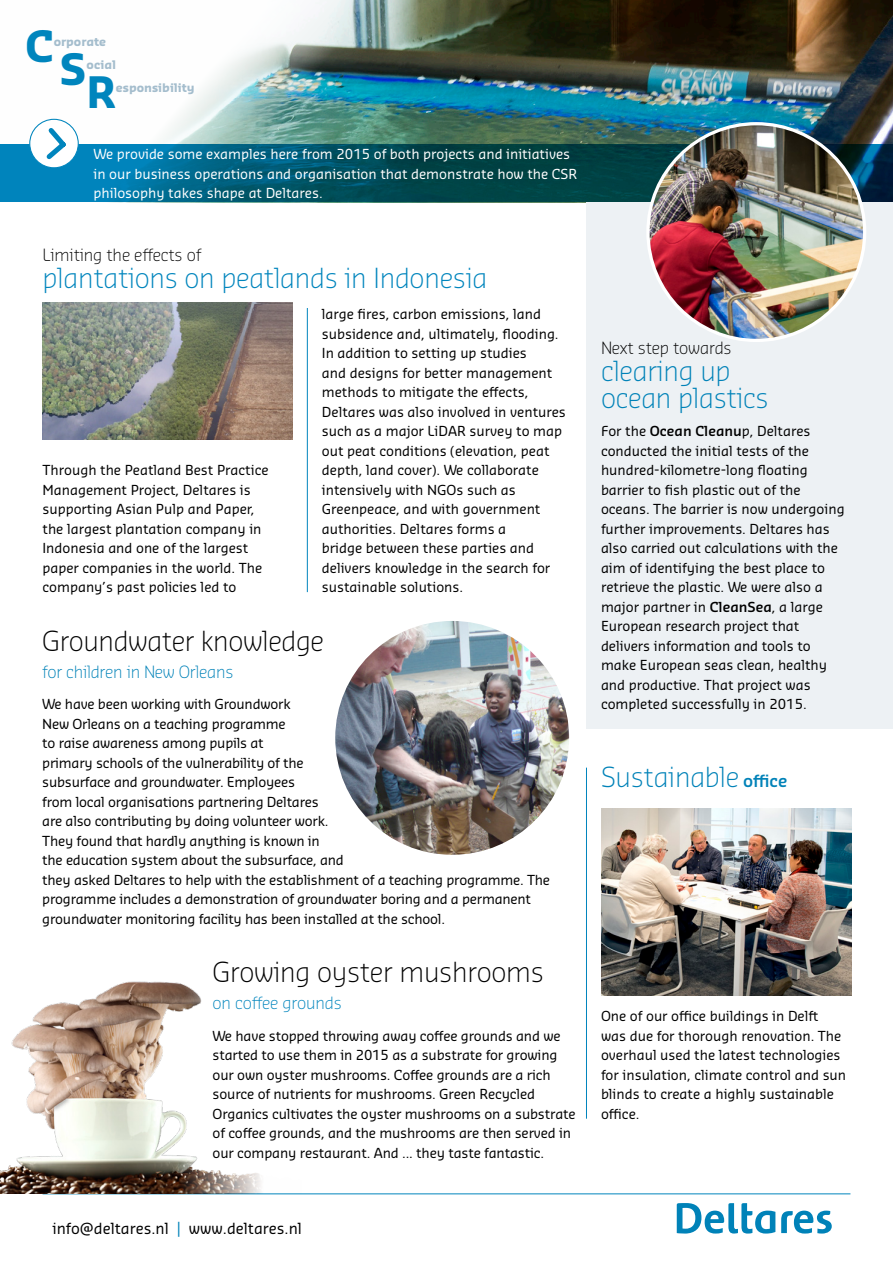
<style>
.page{position:relative;width:893px;height:1263px;background:#fff}
.page>*{position:absolute;margin:0;border:0;box-sizing:border-box;transform-origin:0 0}
.t1{font:700 42.3px "Sansa Pro";color:#0085bd}
.t2{font:300 27px "Sansa Pro";letter-spacing:-.01em;color:#000}
.t3{font:300 27px/27px "Sansa Pro";letter-spacing:-.01em;color:#0082b8}
.t4{font:300 27px "Sansa Pro";letter-spacing:-.01em;color:#0085bd}
.t5{font:300 16.5px "Sansa Pro";letter-spacing:-.01em;color:#000}
.t6{font:300 16.5px "Sansa Pro";letter-spacing:-.015em;color:#0082b8}
.t7{font:300 16.5px "Sansa Pro";letter-spacing:-.01em;color:#0085bd}
.t8{font:15px "Sansa Pro";color:#000}
.t9{font:13.5px/19.5px "Sansa Pro";color:#000}
.t10{font:13.5px/19.2px "Sansa Pro";color:#fff}
.t11{font:700 11.55px "Sansa Pro";color:#a4bdcd}
.s1{color:#0082b8}
.s2{font-weight:600}
.s3{font-weight:600;font-size:16.5px}
</style>
<div class="page">
<img style="left:29px;top:0;width:864px;height:144px">
<hr style="left:43px;top:1193px;width:807px;height:1px;background:#0085bd">
<div style="left:587px;top:202px;width:306px;height:527px;background:#edf1f4"></div>
<svg style="left:0;top:144px;width:893px;height:58px;background:#01566d"></svg>
<img style="left:648px;top:124px;width:217px;height:216px;border-radius:108px">
<svg style="left:677px;top:1203px;width:155px;height:30px"></svg>
<div style="left:30px;top:119px;width:48px;height:49px;background:#fff;border-radius:50%"></div>
<div style="left:29px;top:119px;width:50px;height:49px;border:1px solid #0085bd;border-radius:50%"></div>
<svg style="left:42px;top:123px;width:28px;height:41px"></svg>
<img style="left:43px;top:303px;width:250px;height:136px">
<hr style="left:586px;top:768px;width:1px;height:351px;background:#0085bd">
<hr style="left:307px;top:308px;width:1px;height:284px;background:#0085bd">
<img style="left:335px;top:621px;width:234px;height:234px;border-radius:117px">
<img style="left:0;top:982px;width:261px;height:211px">
<img style="left:601px;top:808px;width:250px;height:187px">
<h1 class="t1" style="left:25px;top:18px;width:30px">C</h1>
<p class="t11" style="left:54px;top:34px;width:54px">orporate</p>
<h1 class="t1" style="left:60px;top:41px;width:29px">S</h1>
<p class="t11" style="left:87px;top:57px;width:31px">ocial</p>
<h1 class="t1" style="left:87px;top:64px;width:31px">R</h1>
<p class="t11" style="left:116px;top:80px;width:80px">esponsibility</p>
<p class="t10" style="left:94px;top:144px;width:485px">We provide some examples here from 2015 of both projects and initiatives in our business operations and organisation that demonstrate how the CSR philosophy takes shape at Deltares.</p>
<p class="t5" style="left:43px;top:244px;width:160px">Limiting the effects of</p>
<h2 class="t4" style="left:43px;top:260px;width:446px">plantations on peatlands in Indonesia</h2>
<p class="t9" style="left:43px;top:460px;width:228px">Through the Peatland Best Practice Management Project, Deltares is supporting Asian Pulp and Paper, the largest plantation company in Indonesia and one of the largest paper companies in the world. The company’s past policies led to</p>
<p class="t9" style="left:322px;top:304px;width:246px">large fires, carbon emissions, land subsidence and, ultimately, flooding.<br>In addition to setting up studies<br>and designs for better management methods to mitigate the effects, Deltares was also involved in ventures such as a major LiDAR survey to map out peat conditions (elevation, peat depth, land cover). We collaborate intensively with NGOs such as Greenpeace, and with government authorities. Deltares forms a<br>bridge between these parties and delivers knowledge in the search for sustainable solutions.</p>
<h2 class="t2" style="left:42px;top:623px;width:283px">Groundwater knowledge</h2>
<p class="t6" style="left:42px;top:661px;width:193px">for children in New Orleans</p>
<p class="t9" style="left:42px;top:694px;width:509px">We have been working with Groundwork<br>New Orleans on a teaching programme<br>to raise awareness among pupils at<br>primary schools of the vulnerability of the<br>subsurface and groundwater. Employees<br>from local organisations partnering Deltares<br>are also contributing by doing volunteer work.<br>They found that hardly anything is known in<br>the education system about the subsurface, and<br>they asked Deltares to help with the establishment of a teaching programme. The programme includes a demonstration of groundwater boring and a permanent groundwater monitoring facility has been installed at the school.</p>
<h2 class="t2" style="left:213px;top:954px;width:333px">Growing oyster mushrooms</h2>
<p class="t7" style="left:213px;top:992px;width:131px">on coffee grounds</p>
<p class="t9" style="left:213px;top:1025px;width:365px">We have stopped throwing away coffee grounds and we started to use them in 2015 as a substrate for growing our own oyster mushrooms. Coffee grounds are a rich source of nutrients for mushrooms. Green Recycled Organics cultivates the oyster mushrooms on a substrate of coffee grounds, and the mushrooms are then served in our company restaurant. And ... they taste fantastic.</p>
<p class="t8" style="left:52px;top:1218px;width:251px">info@deltares.nl <span class="s1">|</span> www.deltares.nl</p>
<p class="t5" style="left:601px;top:337px;width:132px">Next step towards</p>
<h2 class="t3" style="left:601px;top:356px;width:169px">clearing up ocean plastics</h2>
<p class="t9" style="left:601px;top:421px;width:245px">For the <span class="s2">Ocean Cleanu</span>p, Deltares conducted the initial tests of the hundred-kilometre-long floating barrier to fish plastic out of the oceans. The barrier is now undergoing further improvements. Deltares has also carried out calculations with the aim of identifying the best place to retrieve the plastic. We were also a major partner in <span class="s2">CleanSea</span>, a large European research project that delivers information and tools to make European seas clean, healthy and productive. That project was completed successfully in 2015.</p>
<h2 class="t3" style="left:601px;top:763px;width:188px">Sustainable <span class="s3">office</span></h2>
<p class="t9" style="left:601px;top:1006px;width:247px">One of our office buildings in Delft was due for thorough renovation. The overhaul used the latest technologies for insulation, climate control and sun blinds to create a highly sustainable office.</p>
</div>
